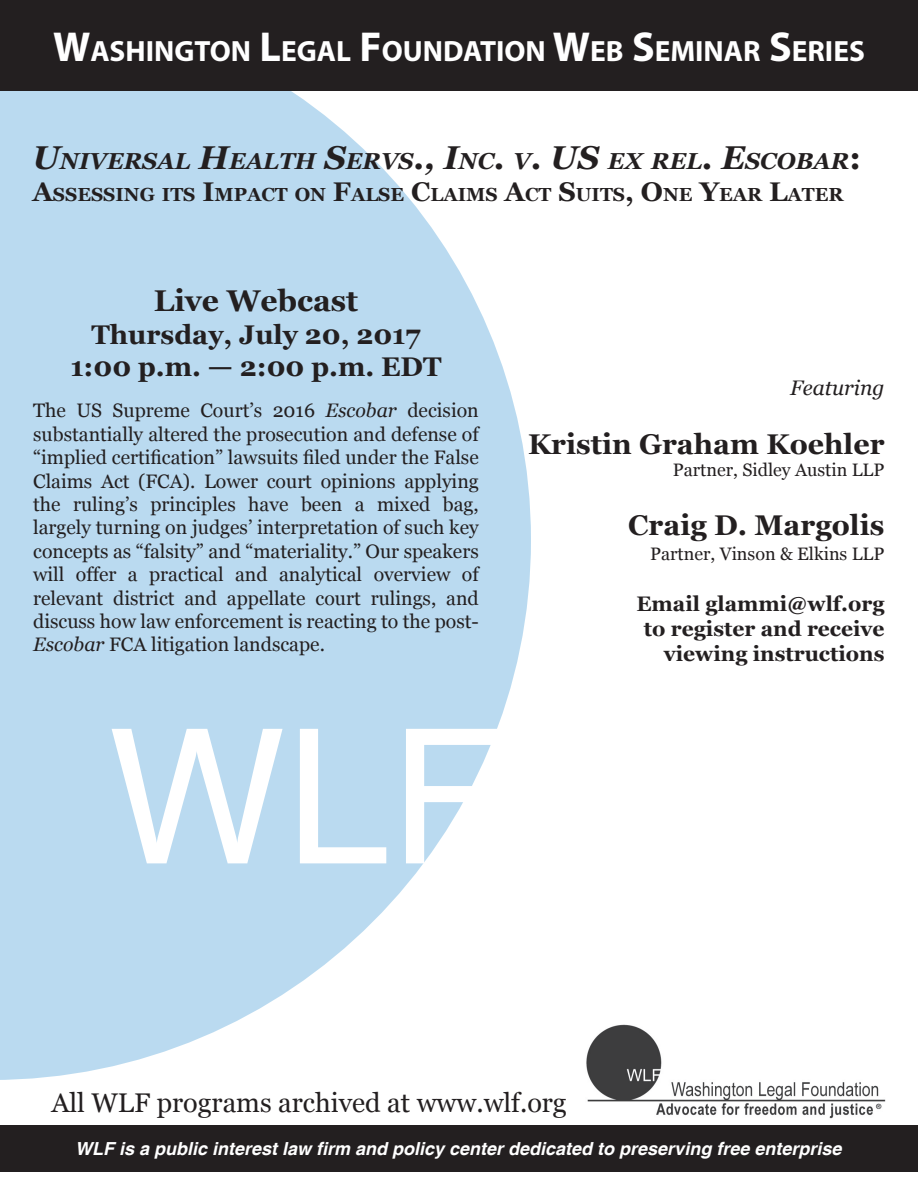
<style>
.page{position:relative;width:918px;height:1188px;background:#fff}
.page>*{position:absolute;margin:0;border:0;box-sizing:border-box;transform-origin:0 0}
.t1{font:187.5px "Helvetica";color:#fff}
.t2{font:700 30px "Georgia";color:#231f20}
.t3{font:700 29.4px "Myriad Pro";color:#fff}
.t4{font:700 28.5px "Georgia";color:#231f20}
.t5{font:700 27px "Georgia";color:#231f20}
.t6{font:27px "Georgia";color:#231f20}
.t7{font:italic 700 23.1px "Georgia";color:#231f20}
.t8{font:700 21px "Georgia";color:#231f20}
.t9{font:italic 21px "Georgia";color:#231f20}
.t10{font:19.5px/23.4px "Georgia";color:#231f20;text-align:justify}
.t11{font:700 18.9px "Georgia";color:#231f20}
.t12{font:italic 700 18px "Helvetica";color:#fff}
.t13{font:18px "Georgia";color:#231f20}
.s1{font-size:42px}
.s2{font-size:33px}
.s3{font-style:normal;font-size:33px}
.s4{font-size:27px}
.s5{font-style:italic}
</style>
<div class="page">
<svg style="left:0;top:91px;width:531px;height:989px;fill:#badaf0"></svg>
<div style="left:0;top:0;width:918px;height:91px;background:#231f20"></div>
<div style="left:0;top:1125px;width:918px;height:47px;background:#231f20"></div>
<img style="left:586px;top:1024px;width:300px;height:95px">
<p class="t3" style="left:53px;top:32px;width:813px"><span class="s1">W</span>ASHINGTON <span class="s1">L</span>EGAL <span class="s1">F</span>OUNDATION <span class="s1">W</span>EB <span class="s1">S</span>EMINAR <span class="s1">S</span>ERIES</p>
<p class="t7" style="left:32px;top:146px;width:830px"><span class="s2">U</span>NIVERSAL <span class="s2">H</span>EALTH <span class="s2">S</span>ERVS<span class="s2">., I</span>NC<span class="s2">.</span> V<span class="s2">. US</span> EX REL<span class="s2">. E</span>SCOBAR<span class="s3">:</span></p>
<p class="t11" style="left:32px;top:182px;width:813px"><span class="s4">A</span>SSESSING ITS <span class="s4">I</span>MPACT ON <span class="s4">F</span>ALSE <span class="s4">C</span>LAIMS <span class="s4">A</span>CT <span class="s4">S</span>UITS<span class="s4">, O</span>NE <span class="s4">Y</span>EAR <span class="s4">L</span>ATER</p>
<p class="t2" style="left:154px;top:282px;width:206px">Live Webcast</p>
<p class="t5" style="left:91px;top:317px;width:331px">Thursday, July 20, 2017</p>
<p class="t5" style="left:70px;top:349px;width:373px">1:00 p.m. — 2:00 p.m. EDT</p>
<p class="t10" style="left:33px;top:399px;width:447px">The US Supreme Court’s 2016 <span class="s5">Escobar</span> decision substantially altered the prosecution and defense of “implied certification” lawsuits filed under the False Claims Act (FCA). Lower court opinions applying the ruling’s principles have been a mixed bag, largely turning on judges’ interpretation of such key concepts as “falsity” and “materiality.” Our speakers will offer a practical and analytical overview of relevant district and appellate court rulings, and discuss how law enforcement is reacting to the post-<span class="s5">Escobar</span> FCA litigation landscape.</p>
<p class="t1" style="left:109px;top:689px;width:397px">WLF</p>
<p class="t9" style="left:790px;top:374px;width:96px">Featuring</p>
<p class="t4" style="left:528px;top:426px;width:358px">Kristin Graham Koehler</p>
<p class="t13" style="left:673px;top:458px;width:213px">Partner, Sidley Austin LLP</p>
<p class="t4" style="left:628px;top:507px;width:258px">Craig D. Margolis</p>
<p class="t13" style="left:650px;top:543px;width:236px">Partner, Vinson &amp; Elkins LLP</p>
<p class="t8" style="left:636px;top:590px;width:250px">Email glammi@wlf.org</p>
<p class="t8" style="left:644px;top:615px;width:242px">to register and receive</p>
<p class="t8" style="left:664px;top:640px;width:222px">viewing instructions</p>
<p class="t6" style="left:51px;top:1086px;width:517px">All WLF programs archived at www.wlf.org</p>
<p class="t12" style="left:75px;top:1138px;width:768px">WLF is a public interest law firm and policy center dedicated to preserving free enterprise</p>
</div>
